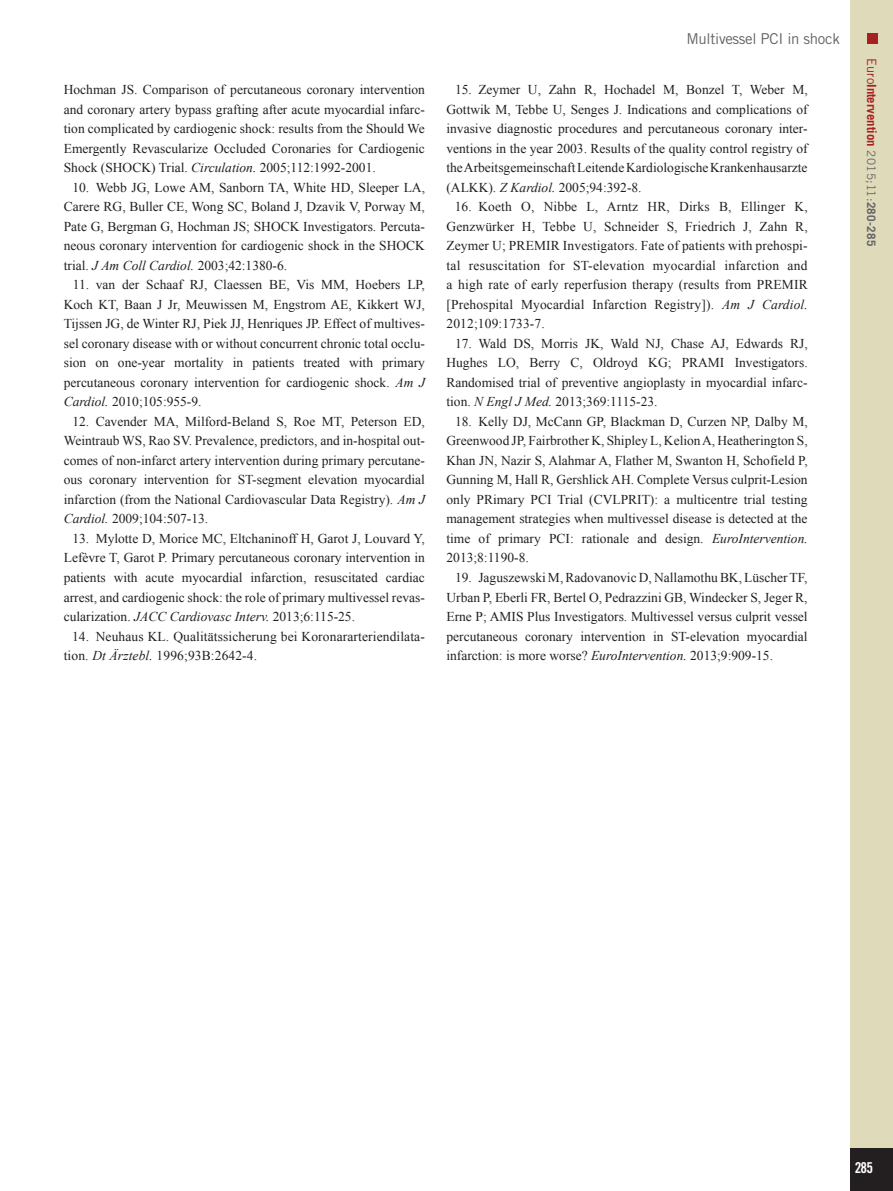
<style>
.page{position:relative;width:893px;height:1191px;background:#fff}
.page>*{position:absolute;margin:0;border:0;box-sizing:border-box;transform-origin:0 0}
.t1{font:15px "+YRFIWA Trade Gothic LT Std";letter-spacing:-.02em;color:#636366}
.t2{font:15px "+ADPGLD Trade Gothic LT Std Bd Cn 20";color:#fff}
.t3{font:13.5px/19.5px "+WRACJC Times New Roman";color:#231f20;text-align:justify}
.t4{font:700 12.75px "+DXVWIT Trade Gothic LT Std";color:#a72023}
.s1{font-family:"+BSCZYC Times New Roman";font-style:italic}
.s2{font-family:"+YRFIWA Trade Gothic LT Std";font-weight:400}
.s3{font-family:"+YRFIWA Trade Gothic LT Std";font-weight:400;font-size:11.7px;color:#636366}
.s4{font-size:11.7px;color:#636366}
</style>
<div class="page">
<div style="left:850px;top:0;width:43px;height:1191px;background:#dedaba"></div>
<div style="left:850px;top:1148px;width:43px;height:43px;background:#231f20"></div>
<div style="left:867px;top:34px;width:11px;height:10px;background:#a72023"></div>
<p class="t3" style="left:64px;top:81px;width:363px">Hochman JS. Comparison of percutaneous coronary intervention and coronary artery bypass grafting after acute myocardial infarc&shy;tion complicated by cardiogenic shock: results from the Should We Emergently Revascularize Occluded Coronaries for Cardiogenic Shock (SHOCK) Trial. <span class="s1">Circulation.</span> 2005;112:1992-2001.</p>
<p class="t3" style="left:64px;top:179px;width:363px;text-indent:9px">10. Webb JG, Lowe AM, Sanborn TA, White HD, Sleeper LA, Carere RG, Buller CE, Wong SC, Boland J, Dzavik V, Porway M, Pate G, Bergman G, Hochman JS; SHOCK Investigators. Percuta&shy;neous coronary intervention for cardiogenic shock in the SHOCK trial. <span class="s1">J Am Coll Cardiol.</span> 2003;42:1380-6.</p>
<p class="t3" style="left:64px;top:276px;width:363px;text-indent:9px">11. van der Schaaf RJ, Claessen BE, Vis MM, Hoebers LP, Koch KT, Baan J Jr, Meuwissen M, Engstrom AE, Kikkert WJ, Tijssen JG, de Winter RJ, Piek JJ, Henriques JP. Effect of multives&shy;sel coronary disease with or without concurrent chronic total occlu&shy;sion on one-year mortality in patients treated with primary percutaneous coronary intervention for cardiogenic shock. <span class="s1">Am J Cardiol.</span> 2010;105:955-9.</p>
<p class="t3" style="left:64px;top:413px;width:363px;text-indent:9px">12. Cavender MA, Milford-Beland S, Roe MT, Peterson ED, Weintraub WS, Rao SV. Prevalence, predictors, and in-hospital out&shy;comes of non-infarct artery intervention during primary percutane&shy;ous coronary intervention for ST-segment elevation myocardial infarction (from the National Cardiovascular Data Registry). <span class="s1">Am J Cardiol.</span> 2009;104:507-13.</p>
<p class="t3" style="left:64px;top:530px;width:363px;text-indent:9px">13. Mylotte D, Morice MC, Eltchaninoff H, Garot J, Louvard Y, Lefèvre T, Garot P. Primary percutaneous coronary intervention in patients with acute myocardial infarction, resuscitated cardiac arrest, and cardiogenic shock: the role of primary multivessel revas&shy;cularization. <span class="s1">JACC Cardiovasc Interv.</span> 2013;6:115-25.</p>
<p class="t3" style="left:64px;top:627px;width:363px;text-indent:8px">14. Neuhaus KL. Qualitätssicherung bei Koronararteriendilata&shy;tion. <span class="s1">Dt Ärztebl.</span> 1996;93B:2642-4.</p>
<p class="t1" style="left:686px;top:33px;width:155px">Multivessel PCI in shock</p>
<p class="t3" style="left:446px;top:81px;width:363px;text-indent:9px">15. Zeymer U, Zahn R, Hochadel M, Bonzel T, Weber M, Gottwik M, Tebbe U, Senges J. Indications and complications of invasive diagnostic procedures and percutaneous coronary inter&shy;ventions in the year 2003. Results of the quality control registry of the Arbeitsgemeinschaft Leitende Kardiologische Krankenhausarzte (ALKK). <span class="s1">Z Kardiol.</span> 2005;94:392-8.</p>
<p class="t3" style="left:446px;top:198px;width:363px;text-indent:8px">16. Koeth O, Nibbe L, Arntz HR, Dirks B, Ellinger K, Genzwürker H, Tebbe U, Schneider S, Friedrich J, Zahn R, Zeymer U; PREMIR Investigators. Fate of patients with prehospi&shy;tal resuscitation for ST-elevation myocardial infarction and a high rate of early reperfusion therapy (results from PREMIR [Prehospital Myocardial Infarction Registry]). <span class="s1">Am J Cardiol.<br></span>2012;109:1733-7.</p>
<p class="t3" style="left:446px;top:335px;width:363px;text-indent:9px">17. Wald DS, Morris JK, Wald NJ, Chase AJ, Edwards RJ, Hughes LO, Berry C, Oldroyd KG; PRAMI Investigators.<br>Randomised trial of preventive angioplasty in myocardial infarc&shy;tion. <span class="s1">N Engl J Med.</span> 2013;369:1115-23.</p>
<p class="t3" style="left:446px;top:413px;width:363px;text-indent:9px">18. Kelly DJ, McCann GP, Blackman D, Curzen NP, Dalby M, Greenwood JP, Fairbrother K, Shipley L, Kelion A, Heatherington S, Khan JN, Nazir S, Alahmar A, Flather M, Swanton H, Schofield P, Gunning M, Hall R, Gershlick AH. Complete Versus culprit-Lesion only PRimary PCI Trial (CVLPRIT): a multicentre trial testing management strategies when multivessel disease is detected at the time of primary PCI: rationale and design. <span class="s1">EuroIntervention.<br></span>2013;8:1190-8.</p>
<p class="t3" style="left:446px;top:569px;width:363px;text-indent:9px">19. Jaguszewski M, Radovanovic D, Nallamothu BK, Lüscher TF, Urban P, Eberli FR, Bertel O, Pedrazzini GB, Windecker S, Jeger R, Erne P; AMIS Plus Investigators. Multivessel versus culprit vessel percutaneous coronary intervention in ST-elevation myocardial infarction: is more worse? <span class="s1">EuroIntervention.</span> 2013;9:909-15.</p>
<p class="t4" style="left:877px;top:58px;width:189px;rotate:90deg"><span class="s2">Euro</span>Intervention <span class="s3">2015;11:</span><span class="s4">280-285</span></p>
<p class="t2" style="left:855px;top:1162px;width:20px">285</p>
</div>
